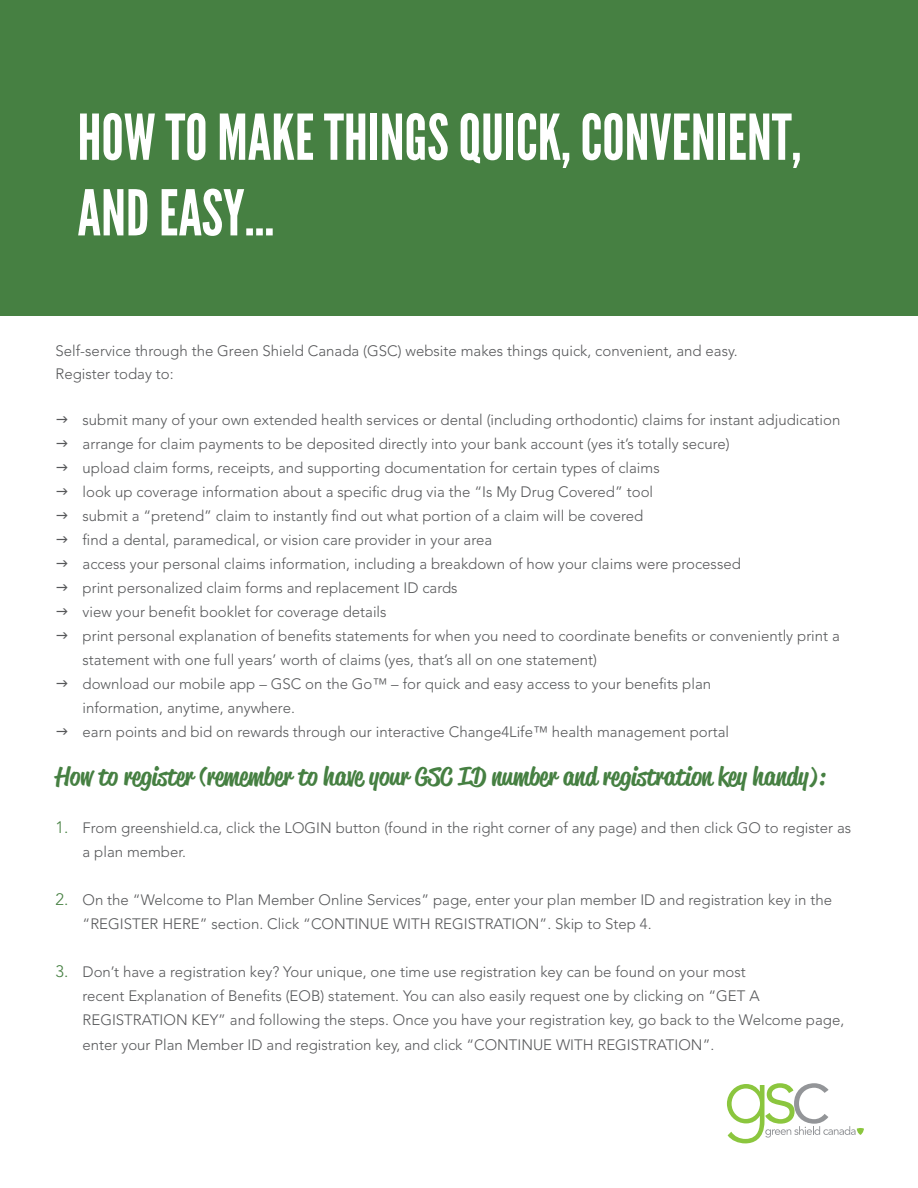
<style>
.page{position:relative;width:918px;height:1188px;background:#fff}
.page>*{position:absolute;margin:0;border:0;box-sizing:border-box;transform-origin:0 0}
.t1{font:63px/75.6px "League Gothic";color:#fff}
.t2{font:500 25.5px "Reklame Script";color:#468042}
.t3{font:300 15px/24px "Avenir LT Std";color:#57585a}
.s1{font-size:16.5px;color:#468042}
</style>
<div class="page">
<div style="left:0;top:0;width:918px;height:315px;background:#468042"></div>
<svg style="left:727px;top:1083px;width:137px;height:60px"></svg>
<p class="t1" style="left:78px;top:100px;width:725px">HOW TO MAKE THINGS QUICK, CONVENIENT,<br>AND EASY…</p>
<p class="t3" style="left:56px;top:339px;width:684px">Self-service through the Green Shield Canada (GSC) website makes things quick, convenient, and easy.</p>
<p class="t3" style="left:56px;top:362px;width:120px">Register today to:</p>
<p class="t3" style="left:83px;top:408px;width:759px">submit many of your own extended health services or dental (including orthodontic) claims for instant adjudication</p>
<p class="t3" style="left:83px;top:432px;width:649px">arrange for claim payments to be deposited directly into your bank account (yes it’s totally secure)</p>
<p class="t3" style="left:83px;top:456px;width:579px">upload claim forms, receipts, and supporting documentation for certain types of claims</p>
<p class="t3" style="left:83px;top:480px;width:572px">look up coverage information about a specific drug via the “Is My Drug Covered” tool</p>
<p class="t3" style="left:83px;top:504px;width:562px">submit a “pretend” claim to instantly find out what portion of a claim will be covered</p>
<p class="t3" style="left:83px;top:528px;width:411px">find a dental, paramedical, or vision care provider in your area</p>
<p class="t3" style="left:83px;top:552px;width:660px">access your personal claims information, including a breakdown of how your claims were processed</p>
<p class="t3" style="left:83px;top:576px;width:377px">print personalized claim forms and replacement ID cards</p>
<p class="t3" style="left:83px;top:600px;width:306px">view your benefit booklet for coverage details</p>
<p class="t3" style="left:83px;top:624px;width:759px">print personal explanation of benefits statements for when you need to coordinate benefits or conveniently print a statement with one full years’ worth of claims (yes, that’s all on one statement)</p>
<p class="t3" style="left:83px;top:672px;width:630px">download our mobile app – GSC on the Go™ – for quick and easy access to your benefits plan information, anytime, anywhere.</p>
<p class="t3" style="left:83px;top:720px;width:648px">earn points and bid on rewards through our interactive Change4Life™ health management portal</p>
<p class="t2" style="left:56px;top:759px;width:771px">How to register (remember to have your GSC ID number and registration key handy):</p>
<p class="t3" style="left:83px;top:816px;width:770px;text-indent:-27px"><span class="s1">1.</span> From greenshield.ca, click the LOGIN button (found in the right corner of any page) and then click GO to register as a plan member.</p>
<p class="t3" style="left:83px;top:888px;width:751px;text-indent:-27px"><span class="s1">2.</span> On the “Welcome to Plan Member Online Services” page, enter your plan member ID and registration key in the “REGISTER HERE” section. Click “CONTINUE WITH REGISTRATION”. Skip to Step 4.</p>
<p class="t3" style="left:83px;top:960px;width:763px;text-indent:-27px"><span class="s1">3.</span> Don’t have a registration key? Your unique, one time use registration key can be found on your most<br>recent Explanation of Benefits (EOB) statement. You can also easily request one by clicking on “GET A REGISTRATION KEY” and following the steps. Once you have your registration key, go back to the Welcome page, enter your Plan Member ID and registration key, and click “CONTINUE WITH REGISTRATION”.</p>
</div>
